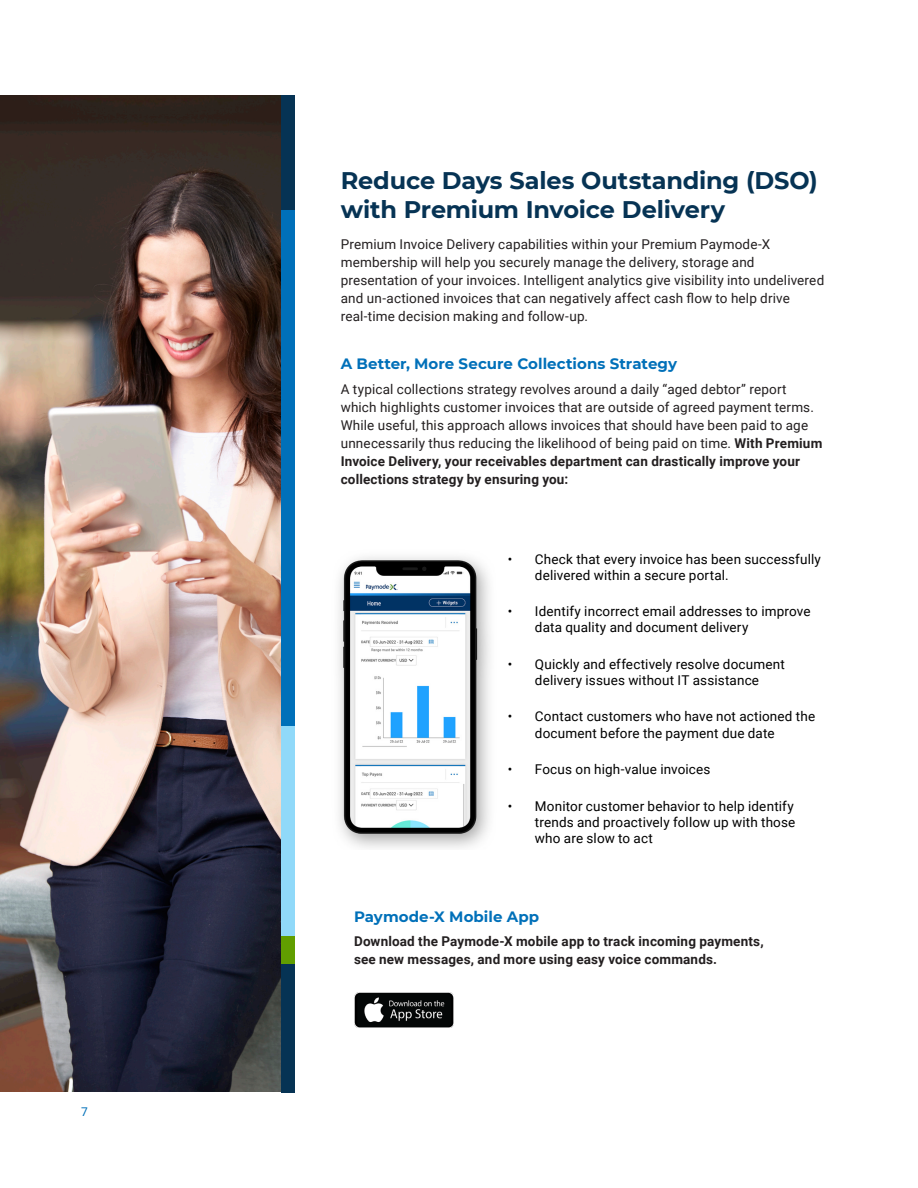
<style>
.page{position:relative;width:918px;height:1188px;background:#fff}
.page>*{position:absolute;margin:0;border:0;box-sizing:border-box;transform-origin:0 0}
.t1{font:700 24px/28.8px "Montserrat";letter-spacing:-.005em;color:#063354}
.t2{font:700 15px "Montserrat";letter-spacing:.005em;color:#0070b9}
.t3{font:13.5px/18px "Roboto";letter-spacing:.01em;color:#231f20}
.t4{font:13.5px/16.2px "Roboto";letter-spacing:.01em;color:#000}
.t5{font:700 13.5px/18px "Roboto";letter-spacing:.01em;color:#231f20}
.t6{font:12px "Roboto";color:#0070b9}
.s1{font-weight:700}
</style>
<div class="page">
<img style="left:354px;top:993px;width:99px;height:34px">
<img style="left:338px;top:557px;width:152px;height:291px">
<img style="left:0;top:96px;width:281px;height:996px">
<div style="left:281px;top:210px;width:13px;height:516px;background:#0070b9"></div>
<div style="left:281px;top:96px;width:13px;height:114px;background:#063354"></div>
<div style="left:281px;top:726px;width:13px;height:211px;background:#90d9f9"></div>
<div style="left:281px;top:937px;width:13px;height:53px;background:#619e00"></div>
<div style="left:281px;top:964px;width:13px;height:128px;background:#063354"></div>
<p class="t6" style="left:81px;top:1103px;width:8px">7</p>
<h2 class="t1" style="left:341px;top:165px;width:478px">Reduce Days Sales Outstanding (DSO) with Premium Invoice Delivery</h2>
<p class="t3" style="left:341px;top:235px;width:485px">Premium Invoice Delivery capabilities within your Premium Paymode-X membership will help you securely manage the delivery, storage and presentation of your invoices. Intelligent analytics give visibility into undelivered and un-actioned invoices that can negatively affect cash flow to help drive real-time decision making and follow-up.</p>
<h3 class="t2" style="left:341px;top:353px;width:338px">A Better, More Secure Collections Strategy</h3>
<p class="t3" style="left:341px;top:380px;width:483px">A typical collections strategy revolves around a daily “aged debtor” report which highlights customer invoices that are outside of agreed payment terms.<br>While useful, this approach allows invoices that should have been paid to age unnecessarily thus reducing the likelihood of being paid on time. <span class="s1">With Premium Invoice Delivery, your receivables department can drastically improve your collections strategy by ensuring you:</span></p>
<p class="t4" style="left:535px;top:550px;width:287px;text-indent:-27px">• Check that every invoice has been successfully delivered within a secure portal.</p>
<p class="t4" style="left:535px;top:603px;width:277px;text-indent:-27px">• Identify incorrect email addresses to improve data quality and document delivery</p>
<p class="t4" style="left:508px;top:655px;width:279px;text-align:center">• Quickly and effectively resolve document delivery issues without IT assistance</p>
<p class="t4" style="left:535px;top:708px;width:282px;text-indent:-27px">• Contact customers who have not actioned the document before the payment due date</p>
<p class="t4" style="left:508px;top:761px;width:204px">• Focus on high-value invoices</p>
<p class="t4" style="left:535px;top:797px;width:262px;text-align:justify;text-indent:-27px">• Monitor customer behavior to help identify trends and proactively follow up with those who are slow to act</p>
<h3 class="t2" style="left:354px;top:906px;width:187px">Paymode-X Mobile App</h3>
<p class="t5" style="left:354px;top:932px;width:411px">Download the Paymode-X mobile app to track incoming payments, see new messages, and more using easy voice commands.</p>
</div>
